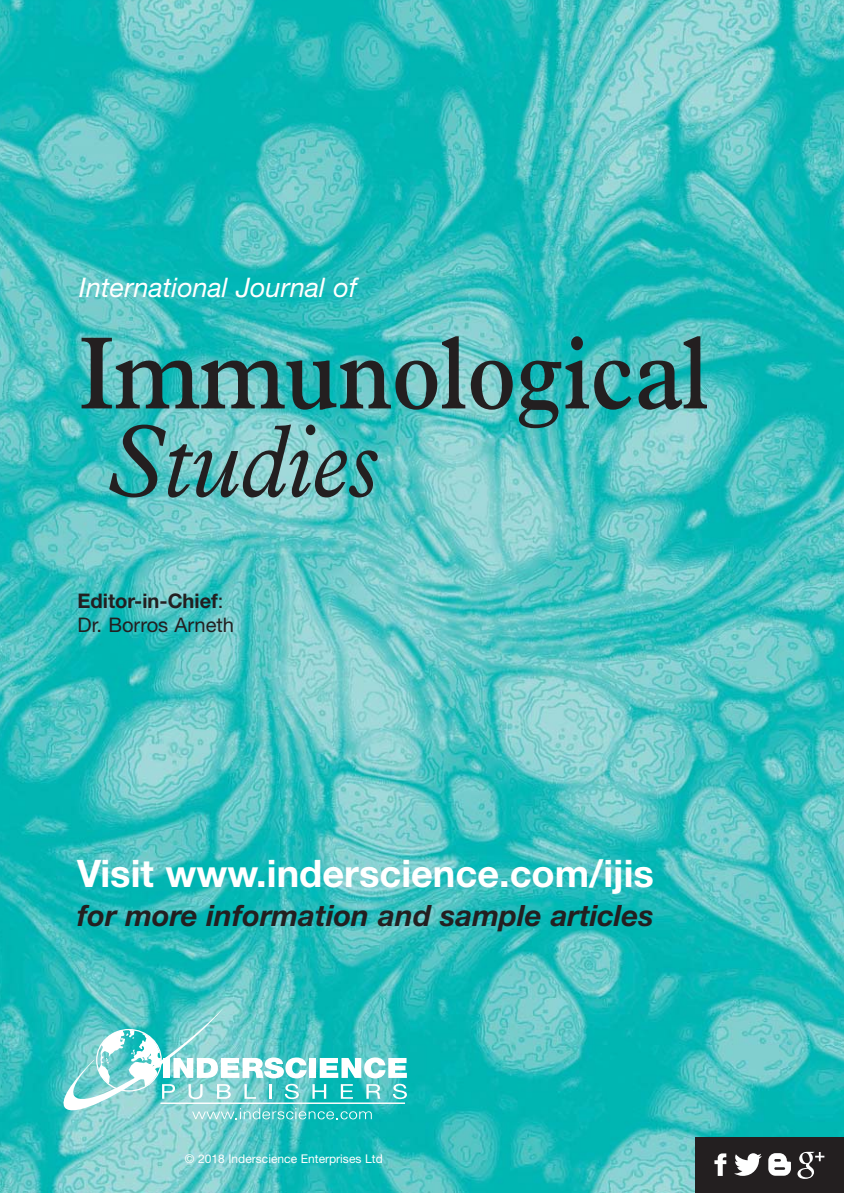
<style>
.page{position:relative;width:844px;height:1193px;background:#fff}
.page>*{position:absolute;margin:0;border:0;box-sizing:border-box;transform-origin:0 0}
.t1{font:600 103.6px "Plantin";color:#231f20;scale:.85 1}
.t2{font:italic 103.6px "Plantin";color:#231f20;scale:.9 1}
.t3{font:700 38px "Helvetica Neue";color:#fff}
.t4{font:italic 700 29.4px "Helvetica Neue";color:#231f20}
.t5{font:italic 27px "Helvetica Neue";color:#fff}
.t6{font:20px/24.4px "Helvetica Neue";color:#231f20}
.t7{font:12px "Helvetica Neue";color:#fff}
.s1{font-weight:700}
</style>
<div class="page">
<img style="left:0;top:0;width:843px;height:1192px">
<svg style="left:63px;top:1008px;width:343px;height:111px"></svg>
<div style="left:695px;top:1136px;width:148px;height:56px;background:#231f20"></div>
<svg style="left:714px;top:1153px;width:12px;height:22px"></svg>
<svg style="left:734px;top:1153px;width:27px;height:22px"></svg>
<svg style="left:768px;top:1153px;width:22px;height:22px"></svg>
<svg style="left:797px;top:1151px;width:26px;height:27px"></svg>
<p class="t5" style="left:79px;top:278px;width:279px">International Journal of</p>
<h1 class="t1" style="left:79px;top:334px;width:741px">Immunological</h1>
<h1 class="t2" style="left:106px;top:421px;width:304px">Studies</h1>
<p class="t6" style="left:77px;top:590px;width:158px"><span class="s1">Editor-in-Chief</span>:<br>Dr. Borros Arneth</p>
<p class="t3" style="left:77px;top:859px;width:578px">Visit www.inderscience.com/ijis</p>
<p class="t4" style="left:77px;top:905px;width:577px">for more information and sample articles</p>
<p class="t7" style="left:185px;top:1153px;width:199px">© 2018 Inderscience Enterprises Ltd</p>
</div>
